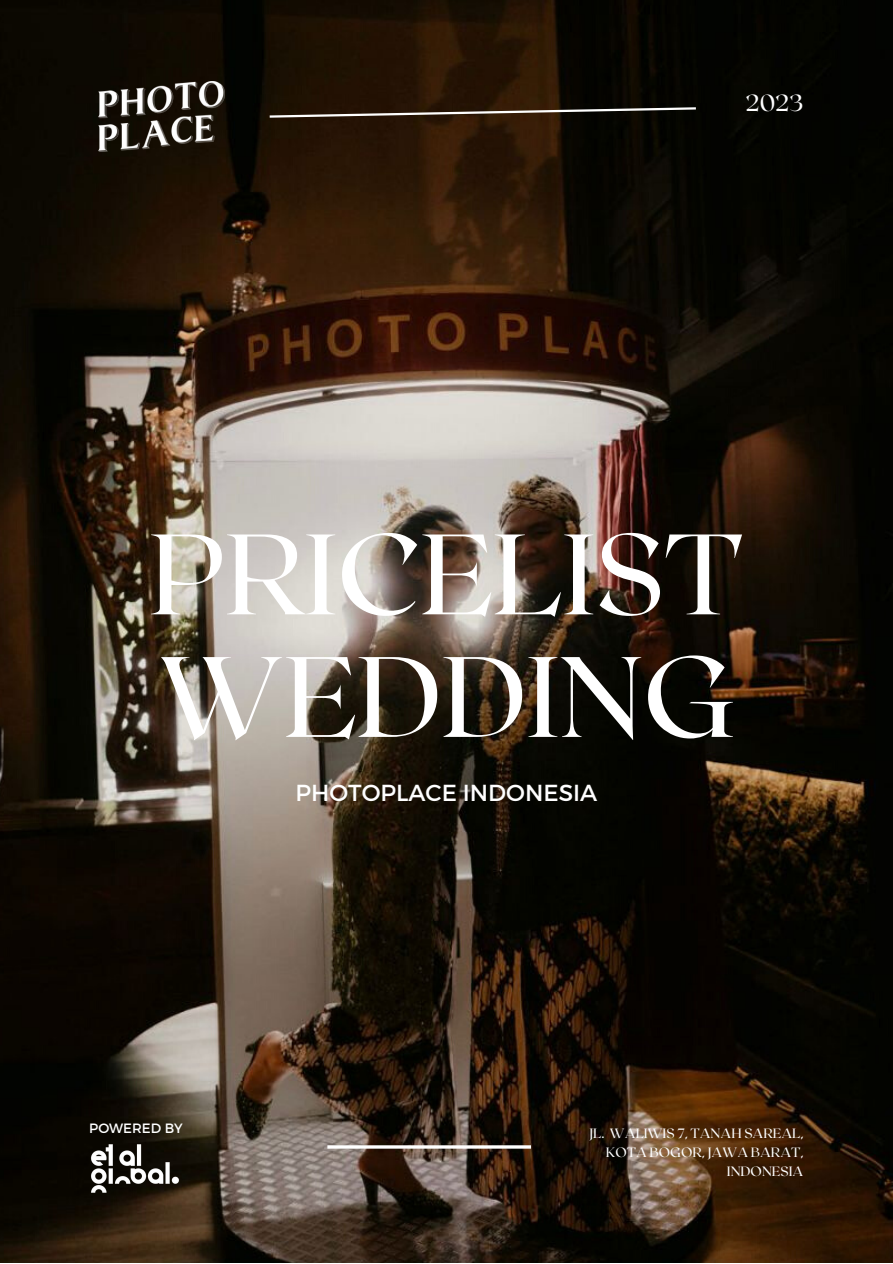
<style>
.page{position:relative;width:893px;height:1264px;background:#fff}
.page>*{position:absolute;margin:0;border:0;box-sizing:border-box;transform-origin:0 0}
.t1{font:114px/122.6px "Roxborough CF";color:#fff}
.t2{font:23.25px "Montserrat";color:#fff}
.t3{font:23.25px "Roxborough CF";color:#fff}
.t4{font:13.5px/19px "Roxborough CF";color:#fff;text-align:right}
.t5{font:13.5px "Montserrat";color:#fff}
</style>
<div class="page">
<img style="left:0;top:0;width:892px;height:1262px">
<svg style="left:267px;top:106px;width:431px;height:13px;background:#44392e"></svg>
<hr style="left:327px;top:1145px;width:204px;height:3px;background:#fff">
<img style="left:89px;top:1139px;width:98px;height:58px">
<img style="left:98px;top:81px;width:126px;height:71px">
<h2 class="t3" style="left:745px;top:88px;width:59px">2023</h2>
<h1 class="t1" style="left:149px;top:507px;width:595px">PRICELIST<br>WEDDING</h1>
<h2 class="t2" style="left:295px;top:777px;width:303px">PHOTOPLACE INDONESIA</h2>
<p class="t5" style="left:89px;top:1119px;width:95px">POWERED BY</p>
<p class="t4" style="left:589px;top:1123px;width:216px">JL. WALIWIS 7, TANAH SAREAL,<br>KOTA BOGOR, JAWA BARAT,<br>INDONESIA</p>
</div>
